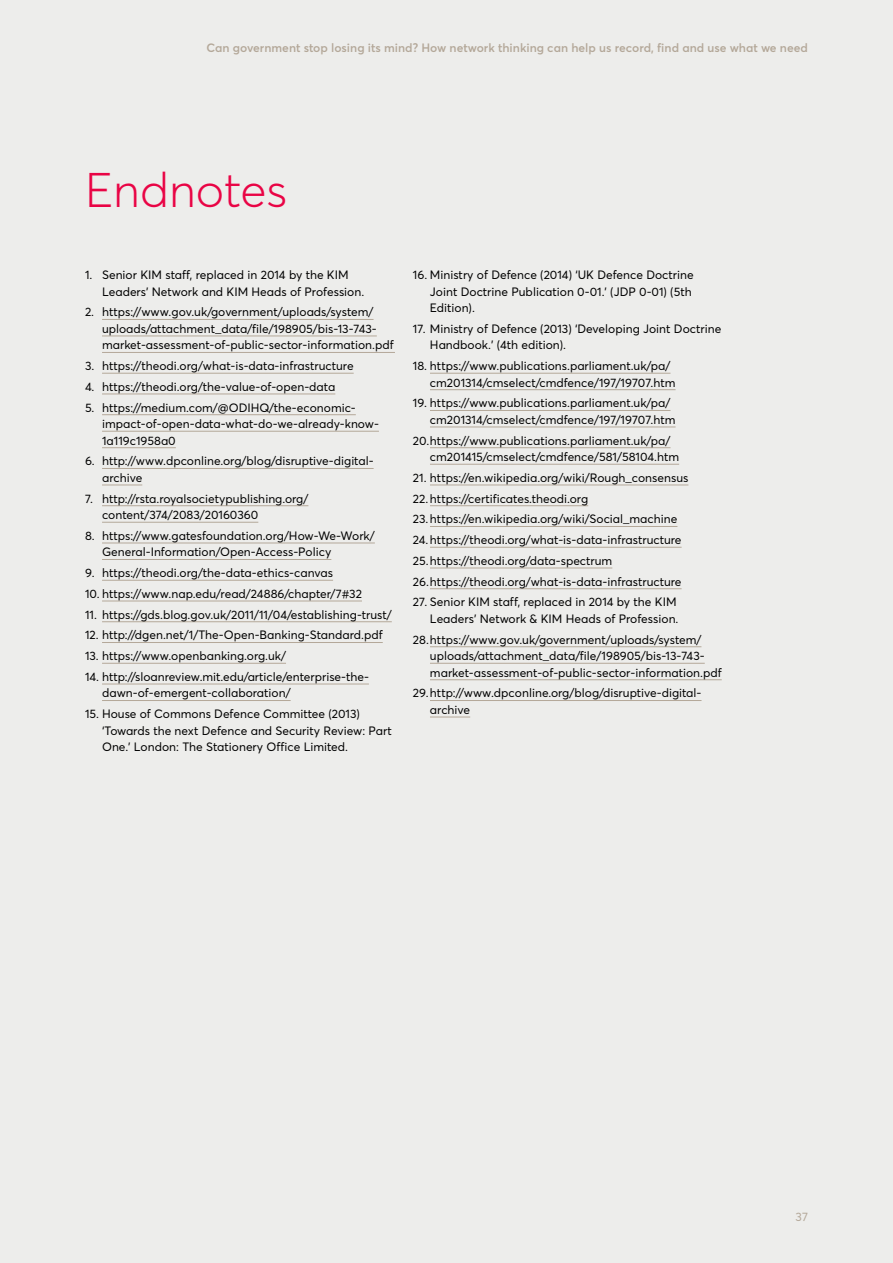
<style>
.page{position:relative;width:893px;height:1263px;background:#ededeb}
.page>*{position:absolute;margin:0;border:0;box-sizing:border-box;transform-origin:0 0}
.t1{font:300 48px "Averta";color:#e90445}
.t2{font:12px/16.5px "Averta";color:#000}
.t3{font:600 12px "Averta";color:#b4a899}
.t4{font:12px "Averta";color:#b4a899}
</style>
<div class="page">
<hr style="left:102px;top:319px;width:272px;height:1px;background:#b4a899">
<hr style="left:102px;top:336px;width:275px;height:1px;background:#b4a899">
<hr style="left:102px;top:352px;width:293px;height:1px;background:#b4a899">
<hr style="left:102px;top:373px;width:252px;height:1px;background:#b4a899">
<hr style="left:102px;top:394px;width:233px;height:1px;background:#b4a899">
<hr style="left:102px;top:414px;width:254px;height:1px;background:#b4a899">
<hr style="left:102px;top:431px;width:277px;height:1px;background:#b4a899">
<hr style="left:102px;top:447px;width:74px;height:1px;background:#b4a899">
<hr style="left:102px;top:468px;width:272px;height:1px;background:#b4a899">
<hr style="left:102px;top:485px;width:40px;height:1px;background:#b4a899">
<hr style="left:102px;top:505px;width:206px;height:1px;background:#b4a899">
<hr style="left:102px;top:522px;width:156px;height:1px;background:#b4a899">
<hr style="left:102px;top:543px;width:273px;height:1px;background:#b4a899">
<hr style="left:102px;top:559px;width:229px;height:1px;background:#b4a899">
<hr style="left:102px;top:580px;width:231px;height:1px;background:#b4a899">
<hr style="left:102px;top:601px;width:260px;height:1px;background:#b4a899">
<hr style="left:102px;top:621px;width:290px;height:1px;background:#b4a899">
<hr style="left:102px;top:642px;width:281px;height:1px;background:#b4a899">
<hr style="left:102px;top:663px;width:184px;height:1px;background:#b4a899">
<hr style="left:102px;top:684px;width:267px;height:1px;background:#b4a899">
<hr style="left:102px;top:700px;width:189px;height:1px;background:#b4a899">
<hr style="left:430px;top:373px;width:240px;height:1px;background:#b4a899">
<hr style="left:430px;top:389px;width:246px;height:1px;background:#b4a899">
<hr style="left:430px;top:410px;width:240px;height:1px;background:#b4a899">
<hr style="left:430px;top:427px;width:246px;height:1px;background:#b4a899">
<hr style="left:430px;top:447px;width:240px;height:1px;background:#b4a899">
<hr style="left:430px;top:464px;width:249px;height:1px;background:#b4a899">
<hr style="left:430px;top:485px;width:258px;height:1px;background:#b4a899">
<hr style="left:430px;top:505px;width:158px;height:1px;background:#b4a899">
<hr style="left:430px;top:526px;width:247px;height:1px;background:#b4a899">
<hr style="left:430px;top:547px;width:252px;height:1px;background:#b4a899">
<hr style="left:430px;top:568px;width:182px;height:1px;background:#b4a899">
<hr style="left:430px;top:588px;width:252px;height:1px;background:#b4a899">
<hr style="left:430px;top:646px;width:271px;height:1px;background:#b4a899">
<hr style="left:430px;top:663px;width:275px;height:1px;background:#b4a899">
<hr style="left:430px;top:679px;width:292px;height:1px;background:#b4a899">
<hr style="left:430px;top:700px;width:271px;height:1px;background:#b4a899">
<hr style="left:430px;top:717px;width:40px;height:1px;background:#b4a899">
<p class="t3" style="left:206px;top:40px;width:603px">Can government stop losing its mind? How network thinking can help us record, find and use what we need</p>
<h1 class="t1" style="left:85px;top:160px;width:204px">Endnotes</h1>
<p class="t2" style="left:102px;top:267px;width:264px;text-indent:-17px">1. Senior KIM staff, replaced in 2014 by the KIM<br>Leaders’ Network and KIM Heads of Profession.</p>
<p class="t2" style="left:102px;top:304px;width:293px;text-indent:-17px">2. https://www.gov.uk/government/uploads/system/ uploads/attachment_data/file/198905/bis-13-743- market-assessment-of-public-sector-information.pdf</p>
<p class="t2" style="left:85px;top:358px;width:270px">3. https://theodi.org/what-is-data-infrastructure</p>
<p class="t2" style="left:85px;top:378px;width:252px">4. https://theodi.org/the-value-of-open-data</p>
<p class="t2" style="left:102px;top:399px;width:278px;text-indent:-17px">5. https://medium.com/@ODIHQ/the-economic&shy;impact-of-open-data-what-do-we-already-know-<br>1a119c1958a0</p>
<p class="t2" style="left:102px;top:453px;width:273px;text-indent:-17px">6. http://www.dpconline.org/blog/disruptive-digital&shy;archive</p>
<p class="t2" style="left:102px;top:490px;width:208px;text-indent:-17px">7. http://rsta.royalsocietypublishing.org/ content/374/2083/20160360</p>
<p class="t2" style="left:102px;top:527px;width:274px;text-indent:-17px">8. https://www.gatesfoundation.org/How-We-Work/<br>General-Information/Open-Access-Policy</p>
<p class="t2" style="left:85px;top:565px;width:250px">9. https://theodi.org/the-data-ethics-canvas</p>
<p class="t2" style="left:85px;top:585px;width:278px">10. https://www.nap.edu/read/24886/chapter/7#32</p>
<p class="t2" style="left:85px;top:606px;width:308px">11. https://gds.blog.gov.uk/2011/11/04/establishing-trust/</p>
<p class="t2" style="left:85px;top:627px;width:299px">12. http://dgen.net/1/The-Open-Banking-Standard.pdf</p>
<p class="t2" style="left:85px;top:648px;width:202px">13. https://www.openbanking.org.uk/</p>
<p class="t2" style="left:102px;top:668px;width:268px;text-indent:-17px">14. http://sloanreview.mit.edu/article/enterprise-the&shy;dawn-of-emergent-collaboration/</p>
<p class="t2" style="left:102px;top:706px;width:291px;text-indent:-17px">15. House of Commons Defence Committee (2013) ‘Towards the next Defence and Security Review: Part<br>One.’ London: The Stationery Office Limited.</p>
<p class="t2" style="left:430px;top:267px;width:265px;text-indent:-17px">16. Ministry of Defence (2014) ‘UK Defence Doctrine<br>Joint Doctrine Publication 0-01.’ (JDP 0-01) (5th<br>Edition).</p>
<p class="t2" style="left:430px;top:320px;width:293px;text-indent:-17px">17. Ministry of Defence (2013) ‘Developing Joint Doctrine<br>Handbook.’ (4th edition).</p>
<p class="t2" style="left:430px;top:358px;width:247px;text-indent:-17px">18. https://www.publications.parliament.uk/pa/ cm201314/cmselect/cmdfence/197/19707.htm</p>
<p class="t2" style="left:430px;top:395px;width:247px;text-indent:-17px">19. https://www.publications.parliament.uk/pa/ cm201314/cmselect/cmdfence/197/19707.htm</p>
<p class="t2" style="left:430px;top:432px;width:251px;text-indent:-17px">20.https://www.publications.parliament.uk/pa/ cm201415/cmselect/cmdfence/581/58104.htm</p>
<p class="t2" style="left:413px;top:467px;width:277px;line-height:20.7px">21. https://en.wikipedia.org/wiki/Rough_consensus 22.https://certificates.theodi.org 23.https://en.wikipedia.org/wiki/Social_machine 24.https://theodi.org/what-is-data-infrastructure 25.https://theodi.org/data-spectrum 26.https://theodi.org/what-is-data-infrastructure</p>
<p class="t2" style="left:413px;top:594px;width:267px;text-align:right">27. Senior KIM staff, replaced in 2014 by the KIM<br>Leaders’ Network &amp; KIM Heads of Profession.</p>
<p class="t2" style="left:430px;top:631px;width:293px;text-indent:-17px">28.https://www.gov.uk/government/uploads/system/ uploads/attachment_data/file/198905/bis-13-743- market-assessment-of-public-sector-information.pdf</p>
<p class="t2" style="left:430px;top:685px;width:273px;text-indent:-17px">29.http://www.dpconline.org/blog/disruptive-digital&shy;archive</p>
<p class="t4" style="left:796px;top:1209px;width:14px">37</p>
</div>
